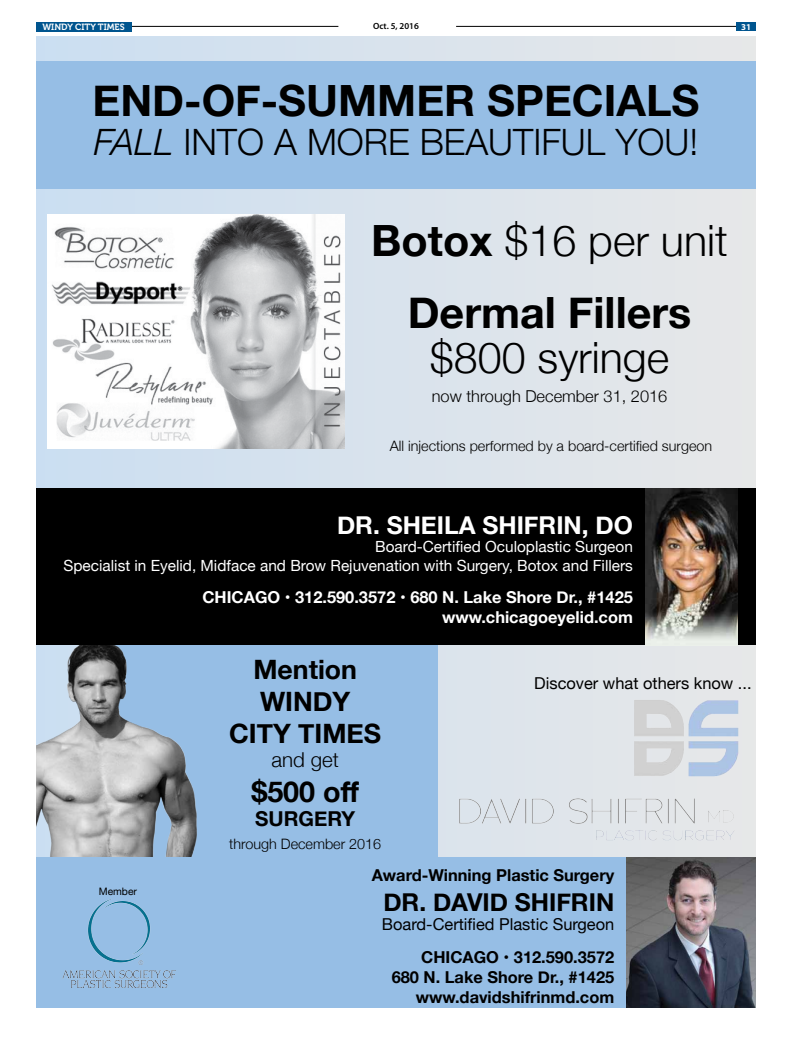
<style>
.page{position:relative;width:792px;height:1044px;background:#fff}
.page>*{position:absolute;margin:0;border:0;box-sizing:border-box;transform-origin:0 0}
.t1{font:700 43.1px/71.8px "Helvetica Neue";color:#000;text-align:center}
.t2{font:300 43.1px "Helvetica Neue";color:#000}
.t3{font:300 36.3px "Helvetica Neue";color:#000}
.t4{font:700 28.7px "Helvetica Neue";color:#000}
.t5{font:700 26.7px/32px "Helvetica Neue";color:#000;text-align:center}
.t6{font:700 24.6px "Helvetica Neue";color:#fff}
.t7{font:700 24.6px "Helvetica Neue";color:#000}
.t8{font:700 20.5px "Helvetica Neue";color:#000}
.t9{font:300 20.5px "Helvetica Neue";color:#000}
.t10{font:700 16.4px/19.7px "Helvetica Neue";color:#000;text-align:right}
.t11{font:700 16.4px/19.7px "Helvetica Neue";color:#fff;text-align:right}
.t12{font:16.4px "Helvetica Neue";color:#000}
.t13{font:300 16.4px "Helvetica Neue";color:#000}
.t14{font:15.4px/18.5px "Helvetica Neue";color:#fff;text-align:right}
.t15{font:300 14.4px "Helvetica Neue";color:#000}
.t16{font:10.3px "Helvetica Neue";color:#000}
.t17{font:9px "Museo 700";color:#fff}
.t18{font:600 9px "Myriad Pro";color:#000}
.t19{font:700 9px "Myriad Pro";color:#fff}
.s1{font-style:italic}
.s2{font-weight:300}
</style>
<div class="page">
<hr style="left:131px;top:26px;width:207px;height:1px;background:#000">
<hr style="left:456px;top:26px;width:300px;height:1px;background:#000">
<div style="left:736px;top:22px;width:20px;height:9px;background:#00558f"></div>
<div style="left:36px;top:22px;width:95px;height:10px;background:#00558f"></div>
<div style="left:36px;top:36px;width:720px;height:849px;background:linear-gradient(to right,#cadef1,#e7e7e8)"></div>
<div style="left:36px;top:61px;width:720px;height:127px;background:#96bee5"></div>
<div style="left:104px;top:633px;width:334px;height:229px;background:#96bee5"></div>
<div style="left:452px;top:791px;width:304px;height:63px;background:#e0e5ea"></div>
<img style="left:626px;top:692px;width:118px;height:95px">
<img style="left:36px;top:645px;width:161px;height:212px">
<div style="left:36px;top:857px;width:720px;height:151px;background:#96bee5"></div>
<img style="left:627px;top:858px;width:129px;height:150px">
<img style="left:63px;top:900px;width:112px;height:87px">
<div style="left:36px;top:488px;width:720px;height:157px;background:#000"></div>
<img style="left:48px;top:214px;width:297px;height:234px">
<img style="left:645px;top:488px;width:93px;height:157px">
<p class="t17" style="left:42px;top:22px;width:84px">WINDY CITY TIMES</p>
<p class="t18" style="left:373px;top:20px;width:47px">Oct. 5, 2016</p>
<p class="t19" style="left:741px;top:21px;width:11px">31</p>
<h1 class="t1" style="left:92px;top:66px;width:609px">END-OF-SUMMER SPECIALS</h1>
<h2 class="t3" style="left:94px;top:113px;width:606px"><span class="s1">FALL</span> INTO A MORE BEAUTIFUL YOU!</h2>
<h1 class="t1" style="left:371px;top:206px;width:358px">Botox <span class="s2">$16 per unit<br></span>Dermal Fillers</h1>
<h1 class="t2" style="left:430px;top:323px;width:241px">$800 syringe</h1>
<p class="t13" style="left:432px;top:383px;width:237px">now through December 31, 2016</p>
<p class="t15" style="left:390px;top:434px;width:324px">All injections performed by a board-certified surgeon</p>
<h3 class="t6" style="left:337px;top:506px;width:297px">DR. SHEILA SHIFRIN, DO</h3>
<p class="t14" style="left:64px;top:538px;width:571px">Board-Certified Oculoplastic Surgeon<br>Specialist in Eyelid, Midface and Brow Rejuvenation with Surgery, Botox and Fillers</p>
<p class="t11" style="left:202px;top:588px;width:432px">CHICAGO • 312.590.3572 • 680 N. Lake Shore Dr., #1425 www.chicagoeyelid.com</p>
<p class="t16" style="left:99px;top:884px;width:40px">Member</p>
<h3 class="t5" style="left:253px;top:654px;width:105px">Mention</h3>
<p class="t12" style="left:534px;top:671px;width:219px">Discover what others know ...</p>
<h3 class="t5" style="left:229px;top:686px;width:154px">WINDY<br>CITY TIMES</h3>
<h3 class="t9" style="left:272px;top:743px;width:69px">and get</h3>
<h3 class="t4" style="left:251px;top:769px;width:109px">$500 off</h3>
<h3 class="t8" style="left:255px;top:803px;width:101px">SURGERY</h3>
<p class="t15" style="left:229px;top:832px;width:153px">through December 2016</p>
<p class="t10" style="left:372px;top:866px;width:244px">Award-Winning Plastic Surgery</p>
<h3 class="t7" style="left:383px;top:883px;width:232px">DR. DAVID SHIFRIN</h3>
<p class="t12" style="left:382px;top:913px;width:234px">Board-Certified Plastic Surgeon</p>
<p class="t10" style="left:392px;top:948px;width:224px">CHICAGO • 312.590.3572<br>680 N. Lake Shore Dr., #1425 www.davidshifrinmd.com</p>
</div>
